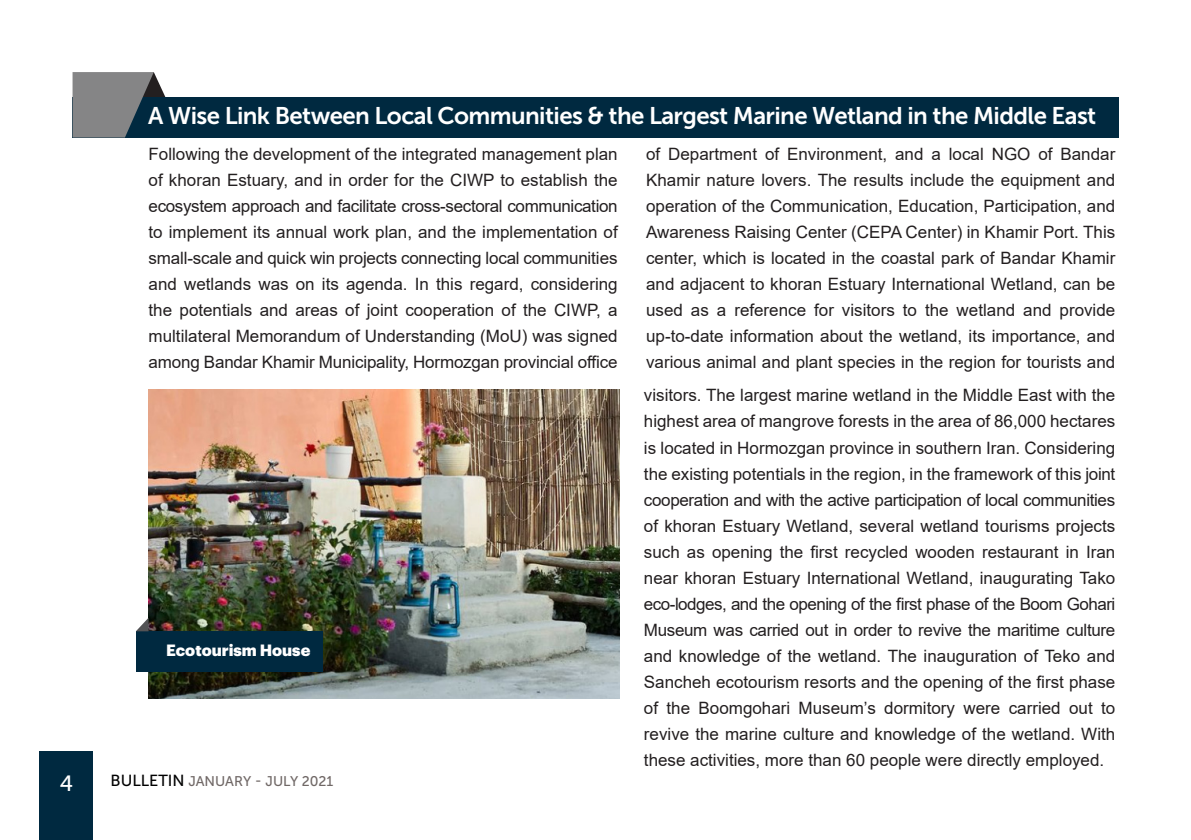
<style>
.page{position:relative;width:1191px;height:840px;background:#fff}
.page>*{position:absolute;margin:0;border:0;box-sizing:border-box;transform-origin:0 0}
.t1{font:24px "Museo Sans 700";letter-spacing:-.025em;color:#fff}
.t2{font:22px "Museo Sans 500";color:#fff}
.t3{font:17px/26px "Arial";color:#231f20;text-align:justify}
.متن_اصلی-_فارسی{font:900 16px "Graphik Arabic";color:#fff}
.t4{font:14px "Museo Sans 500";color:#706866}
.s1{font-size:16px;color:#000}
</style>
<div class="page">
<div style="left:40px;top:750px;width:53px;height:89px;background:#002940"></div>
<div style="left:73px;top:97px;width:1046px;height:40px;background:#002940"></div>
<svg style="left:73px;top:72px;width:93px;height:65px"></svg>
<img style="left:149px;top:389px;width:471px;height:309px">
<div style="left:136px;top:631px;width:186px;height:40px;background:#002940"></div>
<svg style="left:136px;top:617px;width:13px;height:14px"></svg>
<p class="t1" style="left:148px;top:103px;width:949px">A Wise Link Between Local Communities &amp; the Largest Marine Wetland in the Middle East</p>
<p class="t3" style="left:149px;top:141px;width:471px">Following the development of the integrated management plan of khoran Estuary, and in order for the CIWP to establish the ecosystem approach and facilitate cross-sectoral communication to implement its annual work plan, and the implementation of small-scale and quick win projects connecting local communities and wetlands was on its agenda. In this regard, considering the potentials and areas of joint cooperation of the CIWP, a multilateral Memorandum of Understanding (MoU) was signed among Bandar Khamir Municipality, Hormozgan provincial office</p>
<p class="t3" style="left:646px;top:141px;width:471px">of Department of Environment, and a local NGO of Bandar Khamir nature lovers. The results include the equipment and operation of the Communication, Education, Participation, and Awareness Raising Center (CEPA Center) in Khamir Port. This center, which is located in the coastal park of Bandar Khamir and adjacent to khoran Estuary International Wetland, can be used as a reference for visitors to the wetland and provide up-to-date information about the wetland, its importance, and various animal and plant species in the region for tourists and</p>
<p class="t3" style="left:644px;top:382px;width:473px">visitors. The largest marine wetland in the Middle East with the highest area of mangrove forests in the area of 86,000 hectares is located in Hormozgan province in southern Iran. Considering the existing potentials in the region, in the framework of this joint cooperation and with the active participation of local communities of khoran Estuary Wetland, several wetland tourisms projects such as opening the first recycled wooden restaurant in Iran near khoran Estuary International Wetland, inaugurating Tako eco-lodges, and the opening of the first phase of the Boom Gohari Museum was carried out in order to revive the maritime culture and knowledge of the wetland. The inauguration of Teko and Sancheh ecotourism resorts and the opening of the first phase of the Boomgohari Museum’s dormitory were carried out to revive the marine culture and knowledge of the wetland. With these activities, more than 60 people were directly employed.</p>
<p class="متن_اصلی-_فارسی" style="left:166px;top:640px;width:146px">Ecotourism House</p>
<p class="t2" style="left:60px;top:771px;width:15px">4</p>
<p class="t4" style="left:111px;top:772px;width:224px"><span class="s1">BULLETIN</span> JANUARY - JULY 2021</p>
</div>
